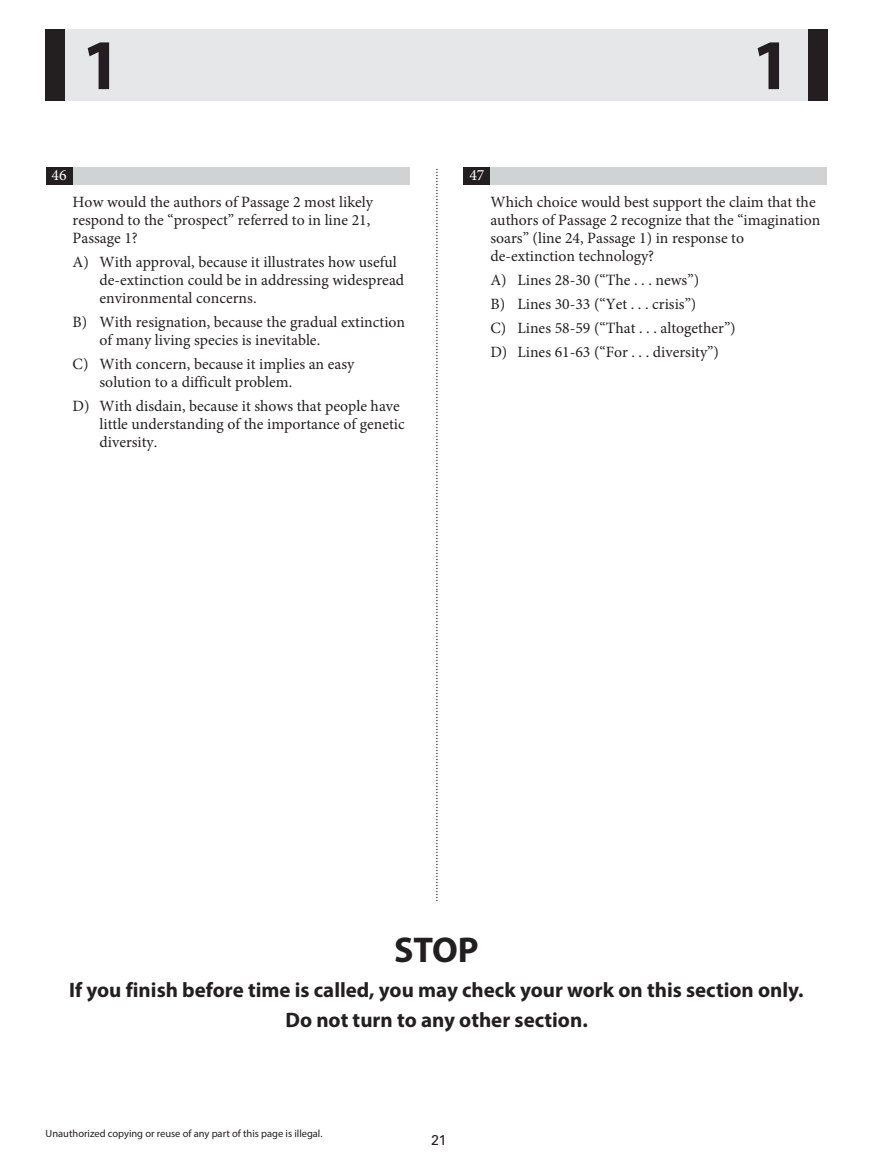
<style>
.page{position:relative;width:878px;height:1175px;background:#fff}
.page>*{position:absolute;margin:0;border:0;box-sizing:border-box;transform-origin:0 0}
.t1{font:700 71.85px "Myriad Pro";color:#231f20}
.t2{font:700 35.85px "Myriad Pro";color:#231f20}
.t3{font:700 21px/30px "Myriad Pro";color:#231f20;text-align:center}
.t4{font:15.75px/18px "Minion Pro";color:#231f20}
.t5{font:15.75px "Minion Pro";color:#fff}
.t6{font:14.25px "Univers LT Std";color:#231f20}
.t7{font:12px "Times";color:#231f20}
.t8{font:10.5px "Myriad Pro";color:#231f20}
</style>
<div class="page">
<div style="left:62px;top:29px;width:748px;height:72px;background:#e6e7e9"></div>
<div style="left:46px;top:29px;width:19px;height:72px;background:#231f20"></div>
<div style="left:807px;top:29px;width:20px;height:72px;background:#231f20"></div>
<div style="left:46px;top:167px;width:363px;height:18px;background:#d1d2d4"></div>
<div style="left:46px;top:167px;width:27px;height:18px;background:#231f20"></div>
<div style="left:463px;top:167px;width:364px;height:18px;background:#d1d2d4"></div>
<div style="left:463px;top:167px;width:27px;height:18px;background:#231f20"></div>
<h1 class="t1" style="left:82px;top:38px;width:41px">1</h1>
<h1 class="t1" style="left:751px;top:38px;width:41px">1</h1>
<p class="t5" style="left:52px;top:165px;width:17px">46</p>
<p class="t4" style="left:73px;top:193px;width:302px">How would the authors of Passage 2 most likely respond to the “prospect” referred to in line 21,<br>Passage 1?</p>
<p class="t4" style="left:100px;top:255px;width:306px;text-indent:-27px">A) With approval, because it illustrates how useful de-extinction could be in addressing widespread environmental concerns.</p>
<p class="t4" style="left:100px;top:314px;width:307px;text-indent:-27px">B) With resignation, because the gradual extinction of many living species is inevitable.</p>
<p class="t4" style="left:100px;top:356px;width:256px;text-indent:-27px">C) With concern, because it implies an easy solution to a difficult problem.</p>
<p class="t4" style="left:100px;top:398px;width:307px;text-indent:-27px">D) With disdain, because it shows that people have little understanding of the importance of genetic diversity.</p>
<p class="t7" style="left:445px;top:168px;width:735px;rotate:90deg">.....................................................................................................................................................................................................................................................</p>
<p class="t5" style="left:469px;top:165px;width:17px">47</p>
<p class="t4" style="left:490px;top:193px;width:331px">Which choice would best support the claim that the authors of Passage 2 recognize that the “imagination soars” (line 24, Passage 1) in response to de-extinction technology?</p>
<p class="t4" style="left:490px;top:273px;width:210px">A) Lines 28-30 (“The . . . news”)</p>
<p class="t4" style="left:490px;top:296px;width:207px">B) Lines 30-33 (“Yet . . . crisis”)</p>
<p class="t4" style="left:490px;top:320px;width:247px">C) Lines 58-59 (“That . . . altogether”)</p>
<p class="t4" style="left:490px;top:344px;width:230px">D) Lines 61-63 (“For . . . diversity”)</p>
<h2 class="t2" style="left:394px;top:936px;width:86px">STOP</h2>
<p class="t3" style="left:69px;top:977px;width:736px">If you finish before time is called, you may check your work on this section only.<br>Do not turn to any other section.</p>
<p class="t8" style="left:46px;top:1129px;width:278px">Unauthorized copying or reuse of any part of this page is illegal.</p>
<p class="t6" style="left:431px;top:1131px;width:17px">21</p>
</div>
